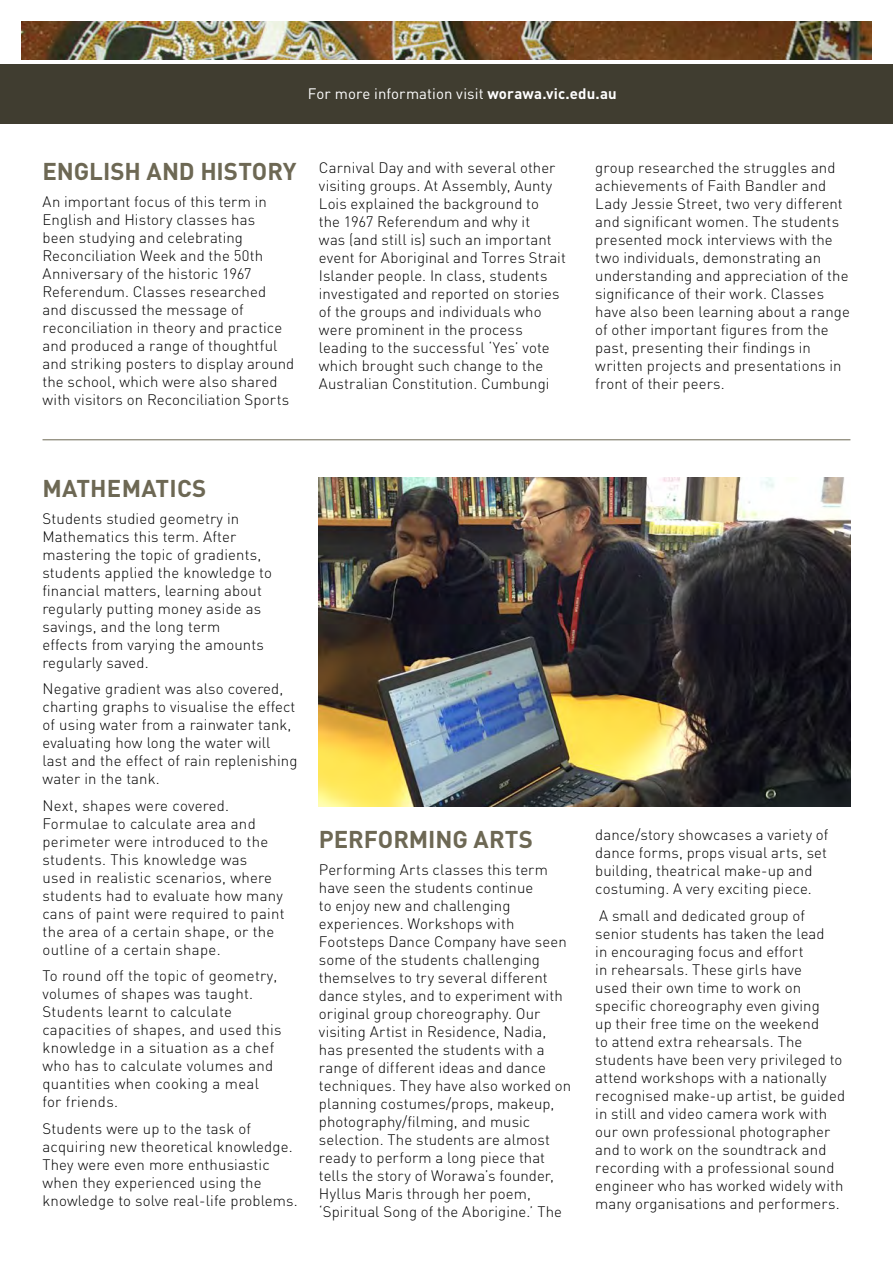
<style>
.page{position:relative;width:893px;height:1263px;background:#fff}
.page>*{position:absolute;margin:0;border:0;box-sizing:border-box;transform-origin:0 0}
.Headings{font:700 24px "DIN";color:#6d6854}
.Body{font:300 15px/18px "DIN";letter-spacing:.01em;color:#000}
.Body-2{font:15px "DIN";letter-spacing:.005em;color:#fff}
.s1{font-weight:700}
</style>
<div class="page">
<div style="left:0;top:64px;width:893px;height:59px;background:#403d30"></div>
<img style="left:21px;top:21px;width:851px;height:39px">
<hr style="left:43px;top:439px;width:807px;height:1px;background:#6d6854">
<img style="left:319px;top:477px;width:531px;height:330px">
<p class="Body-2" style="left:308px;top:84px;width:310px">For more information visit <span class="s1">worawa.vic.edu.au</span></p>
<p class="Headings" style="left:43px;top:156px;width:255px">ENGLISH AND HISTORY</p>
<p class="Body" style="left:43px;top:192px;width:253px">An important focus of this term in English and History classes has<br>been studying and celebrating Reconciliation Week and the 50th Anniversary of the historic 1967<br>Referendum. Classes researched and discussed the message of reconciliation in theory and practice and produced a range of thoughtful and striking posters to display around the school, which were also shared with visitors on Reconciliation Sports</p>
<p class="Body" style="left:319px;top:158px;width:248px">Carnival Day and with several other visiting groups. At Assembly, Aunty Lois explained the background to<br>the 1967 Referendum and why it<br>was (and still is) such an important event for Aboriginal and Torres Strait Islander people. In class, students investigated and reported on stories of the groups and individuals who were prominent in the process leading to the successful ‘Yes’ vote which brought such change to the Australian Constitution. Cumbungi</p>
<p class="Body" style="left:595px;top:158px;width:256px">group researched the struggles and achievements of Faith Bandler and Lady Jessie Street, two very different and significant women. The students presented mock interviews with the two individuals, demonstrating an understanding and appreciation of the significance of their work. Classes have also been learning about a range of other important figures from the past, presenting their findings in written projects and presentations in front of their peers.</p>
<p class="Headings" style="left:43px;top:473px;width:165px">MATHEMATICS</p>
<p class="Body" style="left:43px;top:509px;width:231px">Students studied geometry in<br>Mathematics this term. After mastering the topic of gradients, students applied the knowledge to financial matters, learning about regularly putting money aside as savings, and the long term<br>effects from varying the amounts regularly saved.</p>
<p class="Body" style="left:43px;top:680px;width:257px">Negative gradient was also covered, charting graphs to visualise the effect of using water from a rainwater tank, evaluating how long the water will last and the effect of rain replenishing water in the tank.</p>
<p class="Body" style="left:43px;top:796px;width:244px">Next, shapes were covered.<br>Formulae to calculate area and perimeter were introduced to the students. This knowledge was<br>used in realistic scenarios, where students had to evaluate how many cans of paint were required to paint the area of a certain shape, or the outline of a certain shape.</p>
<p class="Body" style="left:43px;top:967px;width:240px">To round off the topic of geometry, volumes of shapes was taught.<br>Students learnt to calculate capacities of shapes, and used this knowledge in a situation as a chef who has to calculate volumes and quantities when cooking a meal for friends.</p>
<p class="Body" style="left:43px;top:1119px;width:257px">Students were up to the task of acquiring new theoretical knowledge.<br>They were even more enthusiastic when they experienced using the knowledge to solve real-life problems.</p>
<p class="Headings" style="left:319px;top:824px;width:216px">PERFORMING ARTS</p>
<p class="Body" style="left:319px;top:860px;width:254px">Performing Arts classes this term have seen the students continue<br>to enjoy new and challenging experiences. Workshops with Footsteps Dance Company have seen some of the students challenging themselves to try several different dance styles, and to experiment with original group choreography. Our visiting Artist in Residence, Nadia, has presented the students with a range of different ideas and dance techniques. They have also worked on planning costumes/props, makeup, photography/filming, and music selection. The students are almost ready to perform a long piece that tells the story of Worawa’s founder, Hyllus Maris through her poem, ‘Spiritual Song of the Aborigine.’ The</p>
<p class="Body" style="left:595px;top:826px;width:235px">dance/story showcases a variety of dance forms, props visual arts, set building, theatrical make-up and costuming. A very exciting piece.</p>
<p class="Body" style="left:595px;top:906px;width:251px">A small and dedicated group of senior students has taken the lead<br>in encouraging focus and effort<br>in rehearsals. These girls have<br>used their own time to work on specific choreography even giving<br>up their free time on the weekend<br>to attend extra rehearsals. The students have been very privileged to attend workshops with a nationally recognised make-up artist, be guided in still and video camera work with our own professional photographer and to work on the soundtrack and recording with a professional sound engineer who has worked widely with many organisations and performers.</p>
</div>
